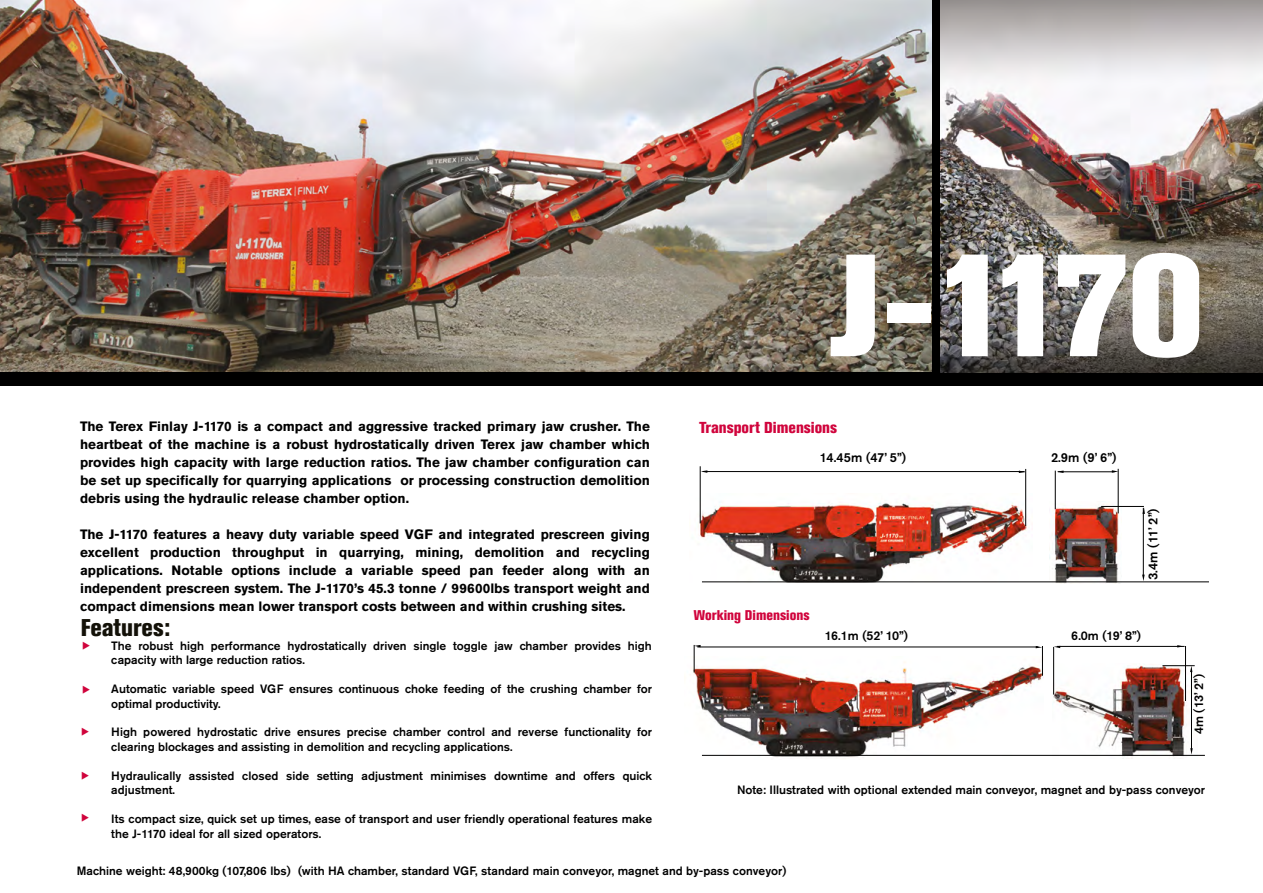
<style>
.page{position:relative;width:1263px;height:893px;background:#fff}
.page>*{position:absolute;margin:0;border:0;box-sizing:border-box;transform-origin:0 0}
.t1{font:800 144px "Akzidenz Grotesk Pro";color:#fff}
.t2{font:800 condensed 24px "Akzidenz Grotesk Pro";color:#131108}
.t3{font:800 condensed 15.75px "Akzidenz Grotesk Pro";color:#d0043c}
.t4{font:800 condensed 13.95px "Akzidenz Grotesk Pro";color:#d0043c}
.t5{font:700 13.5px/18px "Akzidenz Grotesk Pro";color:#000;text-align:justify}
.t6{font:500 12.9px "Akzidenz Grotesk Pro";color:#000}
.t7{font:500 12.45px "Akzidenz Grotesk Pro";letter-spacing:-.03em;color:#000}
.t8{font:500 12px/14.4px "Akzidenz Grotesk Pro";color:#000}
</style>
<div class="page">
<img style="left:0;top:0;width:932px;height:372px">
<div style="left:0;top:372px;width:1263px;height:14px;background:#000"></div>
<img style="left:698px;top:493px;width:334px;height:89px">
<img style="left:693px;top:656px;width:350px;height:101px">
<hr style="left:1025px;top:469px;width:1px;height:57px;background:#000">
<hr style="left:703px;top:471px;width:322px;height:1px;background:#000">
<img style="left:1049px;top:501px;width:73px;height:83px">
<hr style="left:1058px;top:471px;width:56px;height:1px;background:#000">
<hr style="left:1055px;top:471px;width:1px;height:38px;background:#000">
<svg style="left:1110px;top:469px;width:8px;height:4px"></svg>
<hr style="left:1118px;top:469px;width:1px;height:44px;background:#000">
<hr style="left:1143px;top:508px;width:1px;height:69px;background:#000">
<svg style="left:1142px;top:507px;width:3px;height:7px"></svg>
<hr style="left:1101px;top:506px;width:43px;height:1px;background:#000">
<svg style="left:1142px;top:573px;width:3px;height:8px"></svg>
<img style="left:1053px;top:663px;width:145px;height:94px">
<hr style="left:1057px;top:646px;width:127px;height:1px;background:#000">
<hr style="left:1053px;top:647px;width:1px;height:48px;background:#000">
<svg style="left:1175px;top:645px;width:9px;height:2px"></svg>
<hr style="left:1185px;top:646px;width:1px;height:55px;background:#000">
<hr style="left:1191px;top:669px;width:1px;height:82px;background:#000">
<hr style="left:1162px;top:665px;width:33px;height:1px;background:#000">
<svg style="left:1190px;top:746px;width:5px;height:9px"></svg>
<hr style="left:702px;top:755px;width:503px;height:1px;background:#000">
<hr style="left:1042px;top:646px;width:1px;height:30px;background:#000">
<hr style="left:697px;top:647px;width:341px;height:1px;background:#000">
<hr style="left:702px;top:582px;width:507px;height:1px;background:#000">
<img style="left:940px;top:0;width:323px;height:373px">
<div style="left:932px;top:0;width:8px;height:386px;background:#000"></div>
<hr style="left:700px;top:466px;width:1px;height:57px;background:#000">
<svg style="left:694px;top:645px;width:7px;height:27px"></svg>
<p class="t5" style="left:80px;top:417px;width:571px">The Terex Finlay J-1170 is a compact and aggressive tracked primary jaw crusher. The heartbeat of the machine is a robust hydrostatically driven Terex jaw chamber which provides high capacity with large reduction ratios. The jaw chamber configuration can be set up specifically for quarrying applications or processing construction demolition debris using the hydraulic release chamber option.</p>
<p class="t5" style="left:80px;top:525px;width:571px">The J-1170 features a heavy duty variable speed VGF and integrated prescreen giving excellent production throughput in quarrying, mining, demolition and recycling applications. Notable options include a variable speed pan feeder along with an independent prescreen system. The J-1170’s 45.3 tonne / 99600lbs transport weight and compact dimensions mean lower transport costs between and within crushing sites.</p>
<p class="t8" style="left:111px;top:638px;width:542px">The robust high performance hydrostatically driven single toggle jaw chamber provides high capacity with large reduction ratios.</p>
<p class="t8" style="left:111px;top:682px;width:542px">Automatic variable speed VGF ensures continuous choke feeding of the crushing chamber for optimal productivity.</p>
<p class="t8" style="left:111px;top:725px;width:542px">High powered hydrostatic drive ensures precise chamber control and reverse functionality for clearing blockages and assisting in demolition and recycling applications.</p>
<p class="t8" style="left:111px;top:768px;width:542px">Hydraulically assisted closed side setting adjustment minimises downtime and offers quick adjustment.</p>
<p class="t8" style="left:111px;top:811px;width:542px;line-height:15px">Its compact size, quick set up times, ease of transport and user friendly operational features make the J-1170 ideal for all sized operators.</p>
<h2 class="t2" style="left:81px;top:612px;width:91px">Features:</h2>
<h1 class="t1" style="left:829px;top:213px;width:376px">J-1170</h1>
<h3 class="t3" style="left:699px;top:417px;width:139px">Transport Dimensions</h3>
<p class="t6" style="left:820px;top:449px;width:88px">14.45m (47’ 5”)</p>
<p class="t4" style="left:694px;top:606px;width:117px">Working Dimensions</p>
<p class="t7" style="left:825px;top:628px;width:84px">16.1m (52’ 10”)</p>
<p class="t6" style="left:1051px;top:449px;width:67px">2.9m (9’ 6”)</p>
<p class="t6" style="left:1144px;top:580px;width:73px;rotate:-90deg">3.4m (11’ 2”)</p>
<p class="t7" style="left:1071px;top:628px;width:71px">6.0m (19’ 8”)</p>
<p class="t7" style="left:1190px;top:734px;width:62px;rotate:-90deg">4m (13’ 2”)</p>
<p class="t8" style="left:737px;top:782px;width:470px">Note: Illustrated with optional extended main conveyor, magnet and by-pass conveyor</p>
<p class="t8" style="left:77px;top:863px;width:711px">Machine weight: 48,900kg (107,806 lbs) (with HA chamber, standard VGF, standard main conveyor, magnet and by-pass conveyor)</p>
</div>
